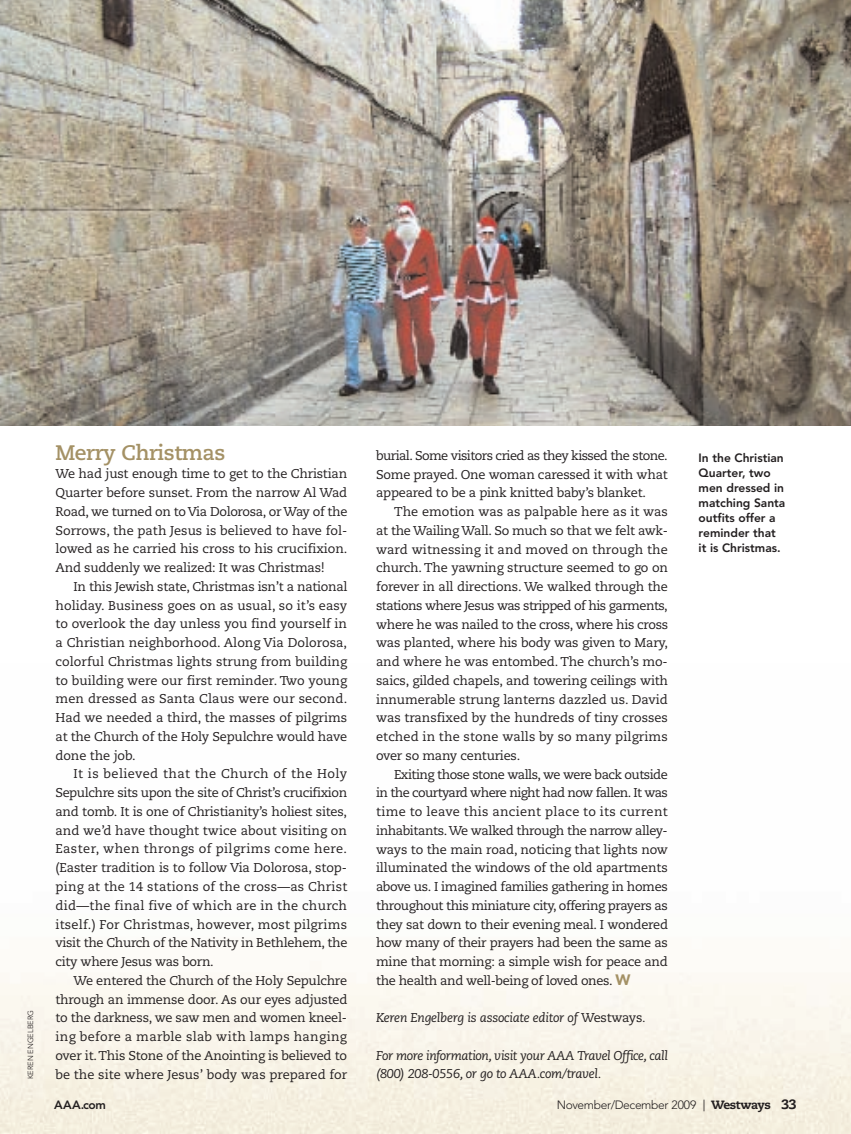
<style>
.page{position:relative;width:851px;height:1134px;background:#fff}
.page>*{position:absolute;margin:0;border:0;box-sizing:border-box;transform-origin:0 0}
.t1{font:700 21px "Caecilia";letter-spacing:-.02em;color:#a49165}
.t2{font:12.75px/18.8px "Caecilia";letter-spacing:-.015em;color:#231f20;text-align:justify}
.t3{font:italic 12.75px/18.8px "Caecilia";letter-spacing:-.03em;color:#231f20}
.t4{font:800 12px/15px "Avenir";color:#231f20}
.t5{font:300 12px "Avenir";letter-spacing:-.03em;color:#231f20}
.t6{font:300 7.5px "Avenir";color:#231f20}
.s1{font-family:"Avenir";font-weight:900;font-size:15px;color:#a49165}
.s2{font-style:normal}
.s3{font-size:15px}
.s4{font-family:"Caecilia";font-weight:800}
.s5{font-family:"Caecilia";font-weight:800;font-size:13.5px}
</style>
<div class="page">
<img style="left:1px;top:0;width:849px;height:425px">
<p class="t6" style="left:26px;top:1079px;width:71px;rotate:-90deg">KEREN ENGELBERG</p>
<h1 class="t1" style="left:56px;top:440px;width:171px">Merry Christmas</h1>
<p class="t2" style="left:55px;top:465px;width:293px">We had just enough time to get to the Christian Quarter before sunset. From the narrow Al Wad Road, we turned on to Via Dolorosa, or Way of the Sorrows, the path Jesus is believed to have fol&shy;lowed as he carried his cross to his crucifixion.<br>And suddenly we realized: It was Christmas!</p>
<p class="t2" style="left:55px;top:577px;width:293px;text-indent:18px">In this Jewish state, Christmas isn’t a national holiday. Business goes on as usual, so it’s easy to overlook the day unless you find yourself in a Christian neighborhood. Along Via Dolorosa, colorful Christmas lights strung from building to building were our first reminder. Two young men dressed as Santa Claus were our second.<br>Had we needed a third, the masses of pilgrims at the Church of the Holy Sepulchre would have done the job.</p>
<p class="t2" style="left:55px;top:765px;width:293px;text-indent:18px">It is believed that the Church of the Holy Sepulchre sits upon the site of Christ’s crucifixion and tomb. It is one of Christianity’s holiest sites, and we’d have thought twice about visiting on Easter, when throngs of pilgrims come here. (Easter tradition is to follow Via Dolorosa, stop&shy;ping at the 14 stations of the cross—as Christ did—the final five of which are in the church itself.) For Christmas, however, most pilgrims visit the Church of the Nativity in Bethlehem, the city where Jesus was born.</p>
<p class="t2" style="left:55px;top:971px;width:293px;text-indent:18px">We entered the Church of the Holy Sepulchre through an immense door. As our eyes adjusted to the darkness, we saw men and women kneel&shy;ing before a marble slab with lamps hanging over it.This Stone of the Anointing is believed to be the site where Jesus’ body was prepared for</p>
<p class="t2" style="left:376px;top:446px;width:293px">burial. Some visitors cried as they kissed the stone.<br>Some prayed. One woman caressed it with what appeared to be a pink knitted baby’s blanket.</p>
<p class="t2" style="left:376px;top:503px;width:293px;text-indent:18px">The emotion was as palpable here as it was at the Wailing Wall. So much so that we felt awk&shy;ward witnessing it and moved on through the church. The yawning structure seemed to go on forever in all directions. We walked through the stations where Jesus was stripped of his garments, where he was nailed to the cross, where his cross was planted, where his body was given to Mary, and where he was entombed. The church’s mo&shy;saics, gilded chapels, and towering ceilings with innumerable strung lanterns dazzled us. David was transfixed by the hundreds of tiny crosses etched in the stone walls by so many pilgrims over so many centuries.</p>
<p class="t2" style="left:376px;top:765px;width:293px;text-indent:18px">Exiting those stone walls, we were back outside in the courtyard where night had now fallen. It was time to leave this ancient place to its current inhabitants.We walked through the narrow alley&shy;ways to the main road, noticing that lights now illuminated the windows of the old apartments above us. I imagined families gathering in homes throughout this miniature city, offering prayers as they sat down to their evening meal. I wondered how many of their prayers had been the same as mine that morning: a simple wish for peace and the health and well-being of loved ones. <span class="s1">W</span></p>
<p class="t3" style="left:376px;top:1009px;width:271px">Keren Engelberg is associate editor of <span class="s2">Westways</span>.</p>
<p class="t3" style="left:376px;top:1046px;width:293px">For more information, visit your AAA Travel Office, call (800) 208-0556, or go to AAA.com/travel.</p>
<p class="t4" style="left:698px;top:451px;width:88px">In the Christian<br>Quarter, two men dressed in matching Santa outfits offer a reminder that it is Christmas.</p>
<p class="t4" style="left:54px;top:1098px;width:53px">AAA.com</p>
<p class="t5" style="left:556px;top:1098px;width:242px">November/December 2009 <span class="s3">|</span> <span class="s4">Westways</span> <span class="s5">33</span></p>
</div>
